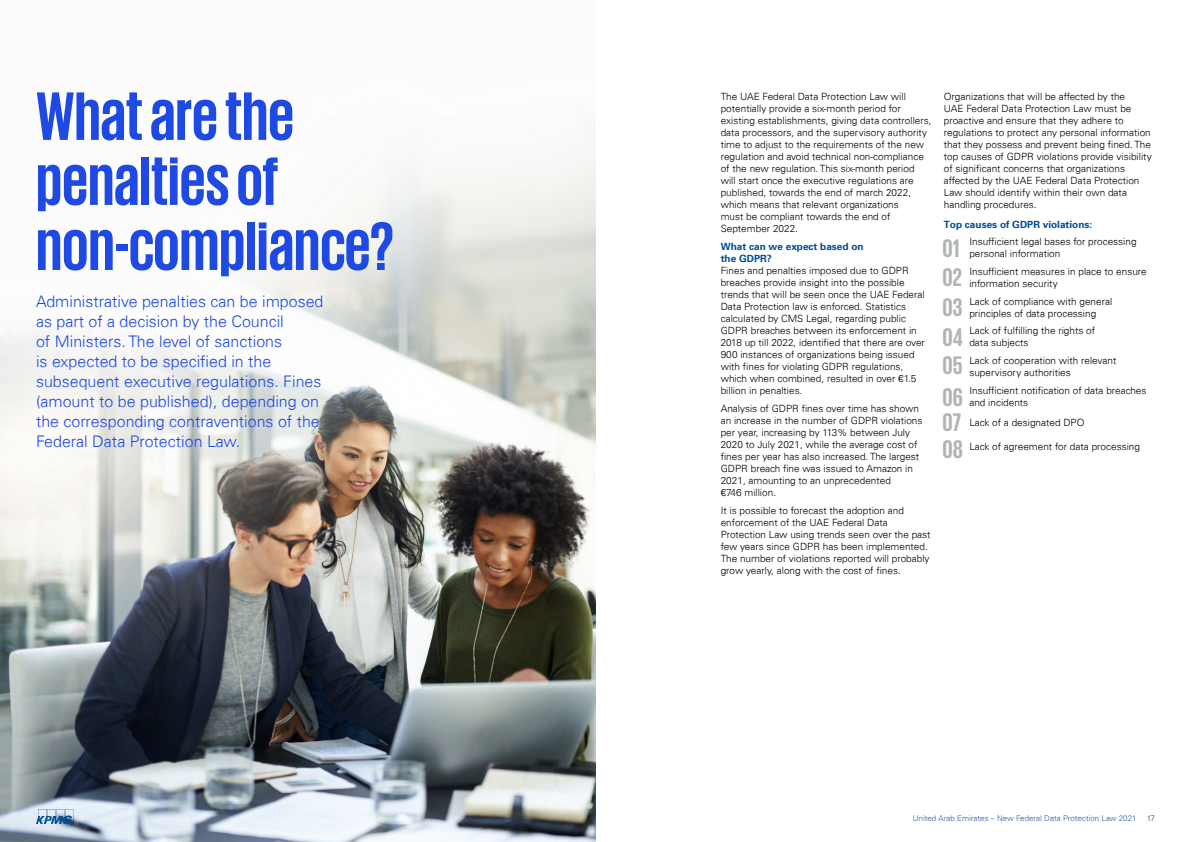
<style>
.page{position:relative;width:1191px;height:842px;background:#fff}
.page>*{position:absolute;margin:0;border:0;box-sizing:border-box;transform-origin:0 0}
.t1{font:700 70px/65px "KPMG";color:#1e49e2}
.t2{font:700 26px/29.6px "KPMG";color:#b1b4b6}
.t3{font:300 16px/20px "Univers 45";color:#1e49e2}
.t4{font:300 10px/12px "Univers 45";color:#000}
.t5{font:700 10px/12px "Univers 65";color:#004e98}
.t6{font:300 8px "Univers 45";color:#335ca4}
.t7{font:300 8px "Univers 45";color:#004e98}
</style>
<div class="page">
<img style="left:0;top:155px;width:595px;height:687px">
<svg style="left:36px;top:809px;width:37px;height:15px"></svg>
<h1 class="t1" style="left:36px;top:81px;width:360px">What are the penalties of non-compliance?</h1>
<p class="t3" style="left:36px;top:291px;width:289px">Administrative penalties can be imposed as part of a decision by the Council<br>of Ministers. The level of sanctions<br>is expected to be specified in the subsequent executive regulations. Fines (amount to be published), depending on the corresponding contraventions of the Federal Data Protection Law.</p>
<p class="t4" style="left:720px;top:90px;width:212px">The UAE Federal Data Protection Law will potentially provide a six-month period for existing establishments, giving data controllers, data processors, and the supervisory authority time to adjust to the requirements of the new regulation and avoid technical non-compliance of the new regulation. This six-month period will start once the executive regulations are published, towards the end of march 2022, which means that relevant organizations<br>must be compliant towards the end of September 2022.</p>
<p class="t5" style="left:720px;top:240px;width:144px">What can we expect based on the GDPR?</p>
<p class="t4" style="left:720px;top:264px;width:206px">Fines and penalties imposed due to GDPR breaches provide insight into the possible trends that will be seen once the UAE Federal Data Protection law is enforced. Statistics calculated by CMS Legal, regarding public GDPR breaches between its enforcement in 2018 up till 2022, identified that there are over 900 instances of organizations being issued with fines for violating GDPR regulations, which when combined, resulted in over €1.5 billion in penalties.</p>
<p class="t4" style="left:720px;top:402px;width:203px">Analysis of GDPR fines over time has shown an increase in the number of GDPR violations per year, increasing by 113% between July 2020 to July 2021, while the average cost of fines per year has also increased. The largest GDPR breach fine was issued to Amazon in 2021, amounting to an unprecedented<br>€746 million.</p>
<p class="t4" style="left:720px;top:504px;width:211px">It is possible to forecast the adoption and enforcement of the UAE Federal Data Protection Law using trends seen over the past few years since GDPR has been implemented.<br>The number of violations reported will probably grow yearly, along with the cost of fines.</p>
<p class="t4" style="left:944px;top:90px;width:209px">Organizations that will be affected by the<br>UAE Federal Data Protection Law must be proactive and ensure that they adhere to regulations to protect any personal information that they possess and prevent being fined. The top causes of GDPR violations provide visibility of significant concerns that organizations affected by the UAE Federal Data Protection Law should identify within their own data handling procedures.</p>
<p class="t5" style="left:944px;top:218px;width:150px">Top causes of GDPR violations:</p>
<p class="t4" style="left:969px;top:236px;width:169px">Insufficient legal bases for processing personal information</p>
<p class="t4" style="left:969px;top:265px;width:179px">Insufficient measures in place to ensure information security</p>
<p class="t4" style="left:969px;top:295px;width:144px">Lack of compliance with general principles of data processing</p>
<p class="t4" style="left:969px;top:325px;width:127px">Lack of fulfilling the rights of data subjects</p>
<p class="t4" style="left:969px;top:355px;width:148px">Lack of cooperation with relevant supervisory authorities</p>
<p class="t4" style="left:969px;top:384px;width:179px">Insufficient notification of data breaches and incidents</p>
<p class="t4" style="left:969px;top:417px;width:117px">Lack of a designated DPO</p>
<p class="t4" style="left:969px;top:440px;width:172px">Lack of agreement for data processing</p>
<h2 class="t2" style="left:942px;top:233px;width:22px">01<br>02<br>03<br>04</h2>
<h2 class="t2" style="left:942px;top:349px;width:22px;line-height:31.6px">05<br>06</h2>
<h2 class="t2" style="left:942px;top:408px;width:22px;line-height:26.6px">07<br>08</h2>
<p class="t6" style="left:913px;top:813px;width:225px">United Arab Emirates – New Federal Data Protection Law 2021</p>
<p class="t7" style="left:1146px;top:813px;width:10px">17</p>
</div>
